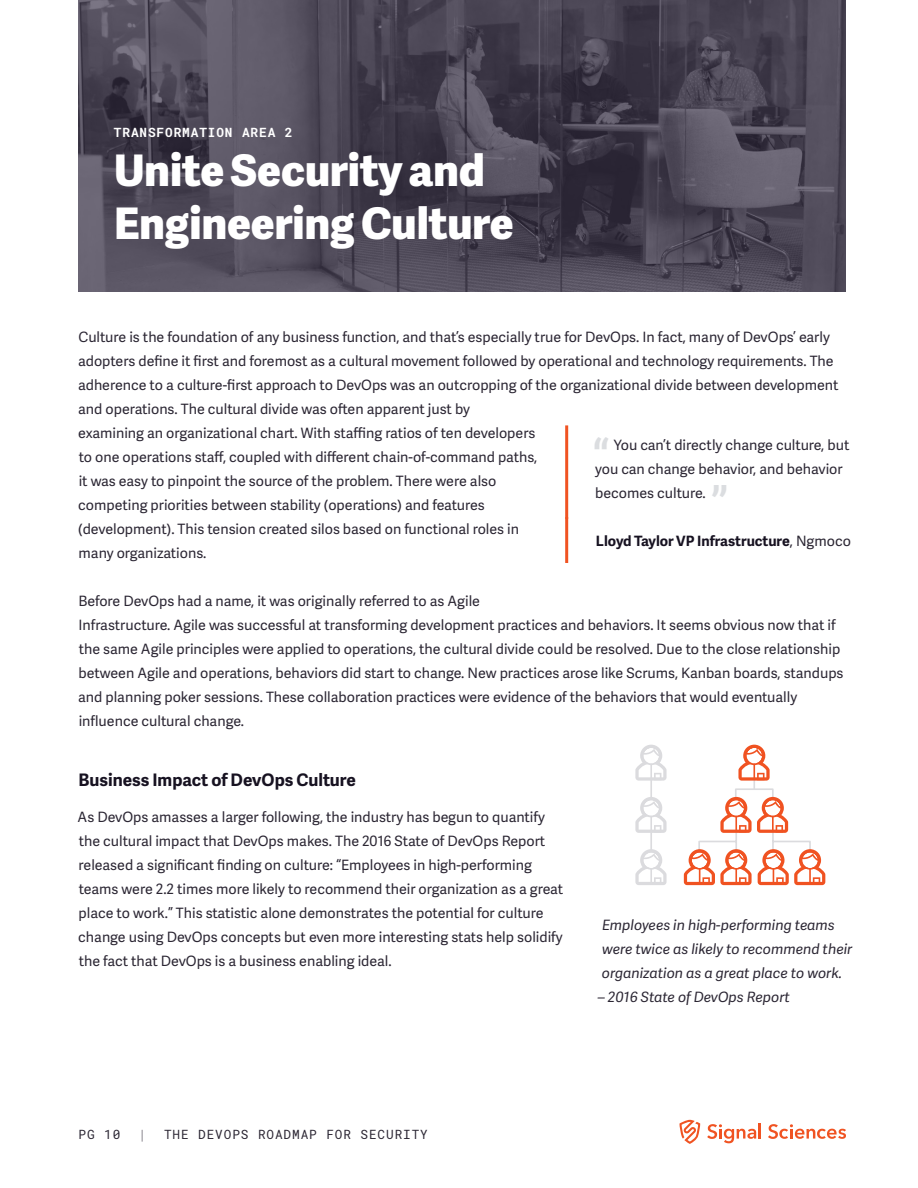
<style>
.page{position:relative;width:918px;height:1188px;background:#fff}
.page>*{position:absolute;margin:0;border:0;box-sizing:border-box;transform-origin:0 0}
.t1{font:800 43.5px/52.5px "Adelle Sans";color:#fff}
.t2{font:700 43.5px "Roboto Mono";color:#dbdde0}
.t3{font:700 17.25px "Adelle Sans";color:#171221}
.t4{font:14.25px/24px "Adelle Sans";color:#2b2633}
.t5{font:italic 14.25px/24px "Adelle Sans";color:#2b2633}
.t6{font:700 14.25px "Adelle Sans";color:#171221}
.t7{font:12.75px "Roboto Mono";letter-spacing:.07em;color:#2b2633}
.t8{font:700 12.75px "Roboto Mono";letter-spacing:.07em;color:#fff}
.t9{font:12.75px "Roboto Mono";color:#8a878f}
.s1{font-weight:400;color:#2b2633}
</style>
<div class="page">
<svg style="left:78px;top:0;width:768px;height:292px;background:#4c4756"></svg>
<svg style="left:707px;top:1124px;width:54px;height:19px"></svg>
<svg style="left:768px;top:1124px;width:78px;height:15px"></svg>
<svg style="left:680px;top:1120px;width:20px;height:24px"></svg>
<hr style="left:565px;top:425px;width:3px;height:94px;background:#f05322">
<hr style="left:565px;top:517px;width:3px;height:46px;background:#f05322">
<svg style="left:635px;top:849px;width:32px;height:36px"></svg>
<svg style="left:635px;top:745px;width:32px;height:36px"></svg>
<div style="left:735px;top:788px;width:39px;height:13px;border:2px solid #dbdbde"></div>
<svg style="left:684px;top:797px;width:141px;height:88px"></svg>
<svg style="left:738px;top:745px;width:32px;height:44px"></svg>
<svg style="left:635px;top:797px;width:32px;height:36px"></svg>
<hr style="left:650px;top:778px;width:2px;height:21px;background:#dbdbde">
<hr style="left:650px;top:831px;width:2px;height:21px;background:#dbdbde">
<p class="t8" style="left:114px;top:123px;width:180px">TRANSFORMATION AREA 2</p>
<h1 class="t1" style="left:114px;top:142px;width:401px">Unite Security and<br>Engineering Culture</h1>
<p class="t4" style="left:78px;top:324px;width:762px">Culture is the foundation of any business function, and that’s especially true for DevOps. In fact, many of DevOps’ early adopters define it first and foremost as a cultural movement followed by operational and technology requirements. The adherence to a culture-first approach to DevOps was an outcropping of the organizational divide between development and operations. The cultural divide was often apparent just by<br>examining an organizational chart. With staffing ratios of ten developers<br>to one operations staff, coupled with different chain-of-command paths,<br>it was easy to pinpoint the source of the problem. There were also<br>competing priorities between stability (operations) and features<br>(development). This tension created silos based on functional roles in<br>many organizations.</p>
<p class="t4" style="left:78px;top:588px;width:767px">Before DevOps had a name, it was originally referred to as Agile<br>Infrastructure. Agile was successful at transforming development practices and behaviors. It seems obvious now that if the same Agile principles were applied to operations, the cultural divide could be resolved. Due to the close relationship between Agile and operations, behaviors did start to change. New practices arose like Scrums, Kanban boards, standups and planning poker sessions. These collaboration practices were evidence of the behaviors that would eventually influence cultural change.</p>
<h1 class="t2" style="left:588px;top:425px;width:28px">“</h1>
<p class="t4" style="left:595px;top:432px;width:256px;text-indent:19px">You can’t directly change culture, but you can change behavior, and behavior becomes culture.</p>
<h1 class="t2" style="left:706px;top:473px;width:28px">”</h1>
<p class="t6" style="left:596px;top:530px;width:257px">Lloyd Taylor VP Infrastructure<span class="s1">, Ngmoco</span></p>
<p class="t3" style="left:79px;top:767px;width:279px">Business Impact of DevOps Culture</p>
<p class="t4" style="left:78px;top:804px;width:487px">As DevOps amasses a larger following, the industry has begun to quantify the cultural impact that DevOps makes. The 2016 State of DevOps Report released a significant finding on culture: “Employees in high-performing teams were 2.2 times more likely to recommend their organization as a great place to work.” This statistic alone demonstrates the potential for culture change using DevOps concepts but even more interesting stats help solidify the fact that DevOps is a business enabling ideal.</p>
<p class="t5" style="left:602px;top:912px;width:252px">Employees in high-performing teams were twice as likely to recommend their organization as a great place to work.</p>
<p class="t5" style="left:598px;top:984px;width:194px">– 2016 State of DevOps Report</p>
<p class="t7" style="left:79px;top:1126px;width:43px">PG 10</p>
<p class="t9" style="left:138px;top:1126px;width:9px">|</p>
<p class="t7" style="left:164px;top:1126px;width:265px">THE DEVOPS ROADMAP FOR SECURITY</p>
</div>
